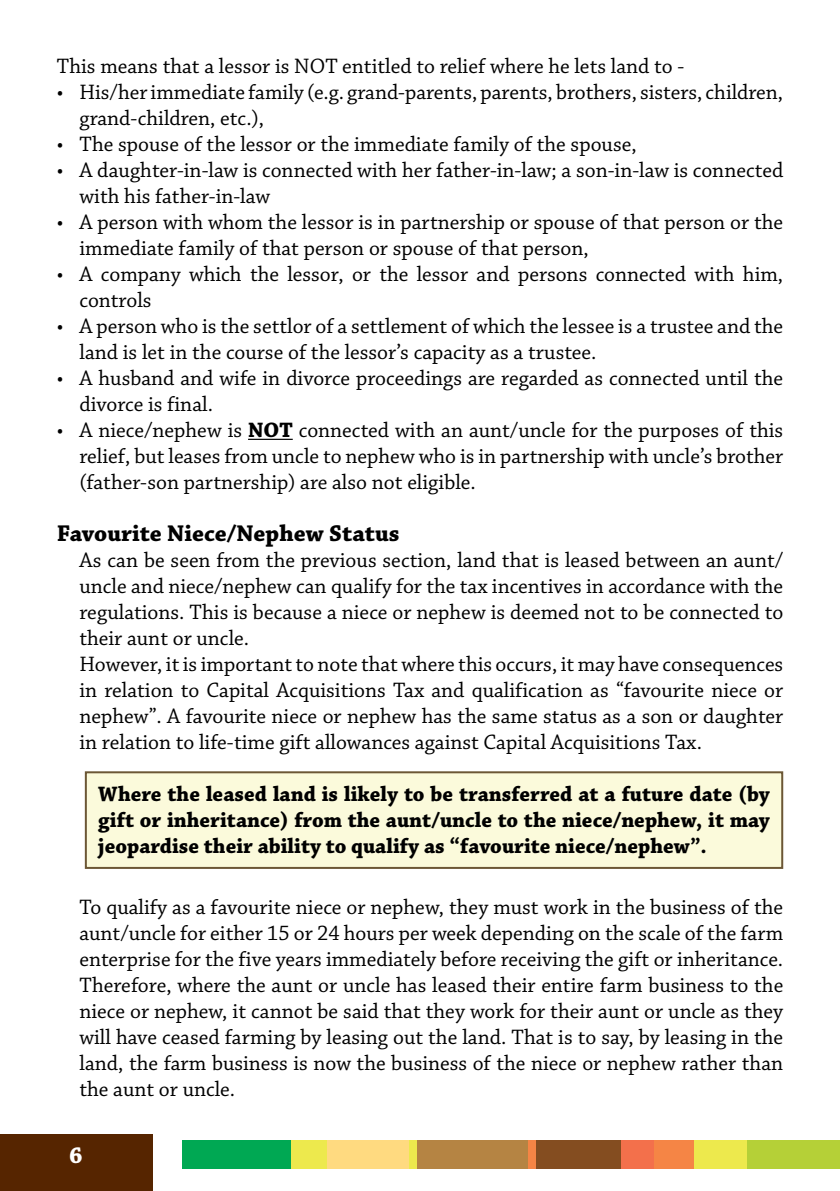
<style>
.page{position:relative;width:840px;height:1191px;background:#fff}
.page>*{position:absolute;margin:0;border:0;box-sizing:border-box;transform-origin:0 0}
._003__Smaller_Bold_Headings{font:700 24px "Chaparral Pro";color:#000}
.t1{font:700 24px "Chaparral Pro";color:#fff}
.Body_Text{font:22px/26px "Chaparral Pro";color:#000}
.Body_Text-2{font:700 22px/26px "Chaparral Pro";color:#000;text-align:justify}
.s1{font-weight:700}
</style>
<div class="page">
<div style="left:181px;top:1140px;width:110px;height:28px;background:#00a853"></div>
<div style="left:327px;top:1140px;width:82px;height:28px;background:#ffda80"></div>
<div style="left:291px;top:1140px;width:36px;height:28px;background:#ede94d"></div>
<div style="left:417px;top:1140px;width:110px;height:28px;background:#b58443"></div>
<div style="left:409px;top:1140px;width:8px;height:28px;background:#ede94d"></div>
<div style="left:535px;top:1140px;width:85px;height:28px;background:#844d20"></div>
<div style="left:527px;top:1140px;width:8px;height:28px;background:#f58545"></div>
<div style="left:653px;top:1140px;width:41px;height:28px;background:#f58545"></div>
<div style="left:620px;top:1140px;width:33px;height:28px;background:#f3704b"></div>
<div style="left:746px;top:1140px;width:93px;height:28px;background:#b5d037"></div>
<div style="left:694px;top:1140px;width:52px;height:28px;background:#ede94d"></div>
<div style="left:0;top:1134px;width:153px;height:57px;background:#562500"></div>
<hr style="left:248px;top:439px;width:44px;height:1px;background:#000">
<div style="left:86px;top:772px;width:695px;height:96px;background:#fbfadb"></div>
<div style="left:85px;top:771px;width:697px;height:98px;border:2px solid #6c5735"></div>
<p class="Body_Text" style="left:57px;top:54px;width:628px">This means that a lessor is NOT entitled to relief where he lets land to -</p>
<p class="Body_Text" style="left:79px;top:80px;width:705px;text-indent:-23px">• His/her immediate family (e.g. grand-parents, parents, brothers, sisters, children, grand-children, etc.),</p>
<p class="Body_Text" style="left:57px;top:132px;width:581px">• The spouse of the lessor or the immediate family of the spouse,</p>
<p class="Body_Text" style="left:79px;top:158px;width:705px;text-indent:-23px">• A daughter-in-law is connected with her father-in-law; a son-in-law is connected with his father-in-law</p>
<p class="Body_Text" style="left:79px;top:210px;width:704px;text-indent:-23px">• A person with whom the lessor is in partnership or spouse of that person or the immediate family of that person or spouse of that person,</p>
<p class="Body_Text" style="left:79px;top:262px;width:704px;text-indent:-23px">• A company which the lessor, or the lessor and persons connected with him, controls</p>
<p class="Body_Text" style="left:79px;top:314px;width:704px;text-indent:-23px">• A person who is the settlor of a settlement of which the lessee is a trustee and the land is let in the course of the lessor’s capacity as a trustee.</p>
<p class="Body_Text" style="left:79px;top:366px;width:704px;text-indent:-23px">• A husband and wife in divorce proceedings are regarded as connected until the divorce is final.</p>
<p class="Body_Text" style="left:79px;top:418px;width:705px;text-align:justify;text-indent:-23px">• A niece/nephew is <span class="s1">NOT</span> connected with an aunt/uncle for the purposes of this relief, but leases from uncle to nephew who is in partnership with uncle’s brother (father-son partnership) are also not eligible.</p>
<p class="_003__Smaller_Bold_Headings" style="left:57px;top:519px;width:344px">Favourite Niece/Nephew Status</p>
<p class="Body_Text" style="left:79px;top:548px;width:705px;text-align:justify">As can be seen from the previous section, land that is leased between an aunt/ uncle and niece/nephew can qualify for the tax incentives in accordance with the regulations. This is because a niece or nephew is deemed not to be connected to their aunt or uncle.</p>
<p class="Body_Text" style="left:79px;top:652px;width:705px;text-align:justify">However, it is important to note that where this occurs, it may have consequences in relation to Capital Acquisitions Tax and qualification as “favourite niece or nephew”. A favourite niece or nephew has the same status as a son or daughter in relation to life-time gift allowances against Capital Acquisitions Tax.</p>
<p class="Body_Text-2" style="left:98px;top:782px;width:673px">Where the leased land is likely to be transferred at a future date (by gift or inheritance) from the aunt/uncle to the niece/nephew, it may jeopardise their ability to qualify as “favourite niece/nephew”.</p>
<p class="Body_Text" style="left:79px;top:895px;width:705px;text-align:justify">To qualify as a favourite niece or nephew, they must work in the business of the aunt/uncle for either 15 or 24 hours per week depending on the scale of the farm enterprise for the five years immediately before receiving the gift or inheritance.<br>Therefore, where the aunt or uncle has leased their entire farm business to the niece or nephew, it cannot be said that they work for their aunt or uncle as they will have ceased farming by leasing out the land. That is to say, by leasing in the land, the farm business is now the business of the niece or nephew rather than the aunt or uncle.</p>
<p class="t1" style="left:69px;top:1141px;width:15px">6</p>
</div>
